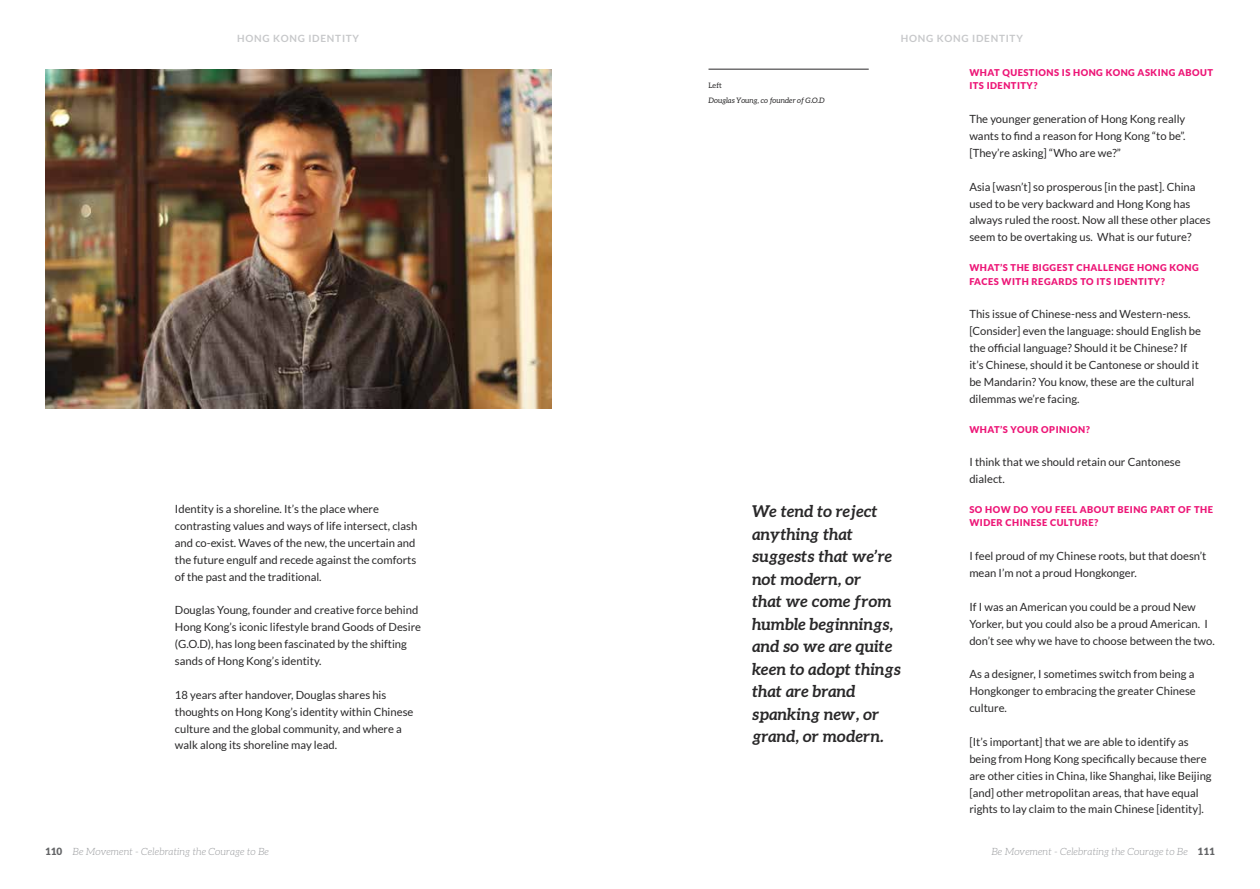
<style>
.page{position:relative;width:1260px;height:889px;background:#fff}
.page>*{position:absolute;margin:0;border:0;box-sizing:border-box;transform-origin:0 0}
.t1{font:italic 700 16.25px/22.5px "Aleo";color:#292829}
.t2{font:11.25px/16.9px "Lato";color:#292829}
.t3{font:italic 300 10px "Aleo";letter-spacing:.01em;color:#939598}
.t4{font:700 10px "Lato";letter-spacing:.075em;color:#c7c8ca}
.t5{font:900 9.38px/13.1px "Lato";letter-spacing:.05em;color:#ed1677}
.t6{font:italic 7.5px "Aleo";color:#292829}
.t7{font:7.5px "Aleo";color:#292829}
.s1{font-family:"Lato";font-weight:900;font-style:normal;color:#636466}
</style>
<div class="page">
<img style="left:45px;top:69px;width:506px;height:339px">
<hr style="left:709px;top:69px;width:160px;height:1px;background:#292829">
<p class="t4" style="left:237px;top:32px;width:124px">HONG KONG IDENTITY</p>
<p class="t4" style="left:901px;top:32px;width:124px">HONG KONG IDENTITY</p>
<p class="t2" style="left:175px;top:500px;width:244px">Identity is a shoreline. It’s the place where contrasting values and ways of life intersect, clash and co-exist. Waves of the new, the uncertain and the future engulf and recede against the comforts of the past and the traditional.</p>
<p class="t2" style="left:175px;top:602px;width:248px">Douglas Young, founder and creative force behind Hong Kong’s iconic lifestyle brand Goods of Desire (G.O.D), has long been fascinated by the shifting sands of Hong Kong’s identity.</p>
<p class="t2" style="left:175px;top:686px;width:240px">18 years after handover, Douglas shares his thoughts on Hong Kong’s identity within Chinese culture and the global community, and where a walk along its shoreline may lead.</p>
<p class="t7" style="left:709px;top:81px;width:15px">Left</p>
<p class="t6" style="left:709px;top:96px;width:118px">Douglas Young, co founder of G.O.D</p>
<h1 class="t1" style="left:752px;top:500px;width:151px">We tend to reject anything that suggests that we’re not modern, or<br>that we come from humble beginnings, and so we are quite keen to adopt things that are brand spanking new, or grand, or modern.</h1>
<p class="t5" style="left:969px;top:66px;width:245px">WHAT QUESTIONS IS HONG KONG ASKING ABOUT<br>ITS IDENTITY?</p>
<p class="t2" style="left:969px;top:111px;width:218px;text-align:justify">The younger generation of Hong Kong really wants to find a reason for Hong Kong “to be”. [They’re asking] “Who are we?”</p>
<p class="t2" style="left:969px;top:178px;width:243px">Asia [wasn’t] so prosperous [in the past]. China used to be very backward and Hong Kong has always ruled the roost. Now all these other places seem to be overtaking us. What is our future?</p>
<p class="t5" style="left:969px;top:261px;width:231px">WHAT’S THE BIGGEST CHALLENGE HONG KONG<br>FACES WITH REGARDS TO ITS IDENTITY?</p>
<p class="t2" style="left:969px;top:306px;width:233px">This issue of Chinese-ness and Western-ness. [Consider] even the language: should English be the official language? Should it be Chinese? If it’s Chinese, should it be Cantonese or should it be Mandarin? You know, these are the cultural dilemmas we’re facing.</p>
<p class="t5" style="left:969px;top:422px;width:122px">WHAT’S YOUR OPINION?</p>
<p class="t2" style="left:969px;top:454px;width:213px">I think that we should retain our Cantonese dialect.</p>
<p class="t5" style="left:969px;top:503px;width:245px">SO HOW DO YOU FEEL ABOUT BEING PART OF THE<br>WIDER CHINESE CULTURE?</p>
<p class="t2" style="left:969px;top:547px;width:238px">I feel proud of my Chinese roots, but that doesn’t mean I’m not a proud Hongkonger.</p>
<p class="t2" style="left:969px;top:598px;width:247px">If I was an American you could be a proud New<br>Yorker, but you could also be a proud American. I don’t see why we have to choose between the two.</p>
<p class="t2" style="left:969px;top:666px;width:228px">As a designer, I sometimes switch from being a<br>Hongkonger to embracing the greater Chinese culture.</p>
<p class="t2" style="left:969px;top:733px;width:244px">[It’s important] that we are able to identify as being from Hong Kong specifically because there are other cities in China, like Shanghai, like Beijing [and] other metropolitan areas, that have equal rights to lay claim to the main Chinese [identity].</p>
<p class="t3" style="left:45px;top:846px;width:225px"><span class="s1">110</span> Be Movement - Celebrating the Courage to Be</p>
<p class="t3" style="left:991px;top:846px;width:225px">Be Movement - Celebrating the Courage to Be <span class="s1">111</span></p>
</div>
